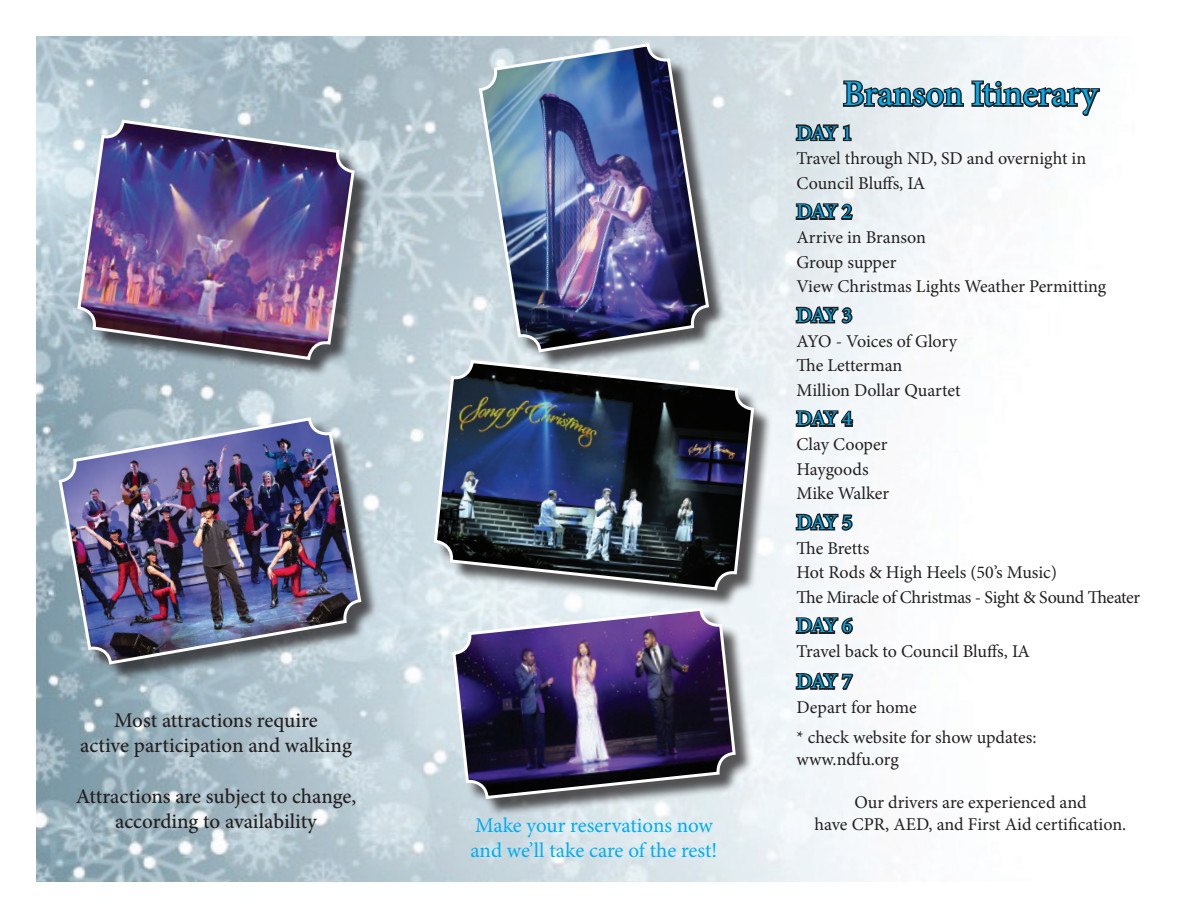
<style>
.page{position:relative;width:1188px;height:918px;background:#fff}
.page>*{position:absolute;margin:0;border:0;box-sizing:border-box;transform-origin:0 0}
.t1{font:36px "Minion Pro";color:#00aeef}
.t2{font:500 21px/25.2px "Minion Pro";color:#231f20;text-align:center}
.t3{font:21px/25.2px "Minion Pro";letter-spacing:-.01em;color:#00aeef}
.t4{font:18px/24.6px "Minion Pro";letter-spacing:-.005em;color:#231f20}
</style>
<div class="page">
<img style="left:36px;top:36px;width:1009px;height:846px">
<svg style="left:794px;top:78px;width:307px;height:65px"></svg>
<svg style="left:794px;top:189px;width:61px;height:32px"></svg>
<svg style="left:794px;top:293px;width:60px;height:33px"></svg>
<svg style="left:794px;top:396px;width:61px;height:32px"></svg>
<svg style="left:794px;top:500px;width:61px;height:32px"></svg>
<svg style="left:794px;top:603px;width:61px;height:33px"></svg>
<svg style="left:794px;top:659px;width:61px;height:33px"></svg>
<div style="left:482px;top:46px;width:245px;height:324px;background:#231f20;opacity:.75"></div>
<img style="left:477px;top:41px;width:234px;height:317px">
<div style="left:437px;top:363px;width:335px;height:246px;background:#231f20;opacity:.75"></div>
<img style="left:432px;top:358px;width:324px;height:240px">
<div style="left:80px;top:123px;width:293px;height:255px;background:#231f20;opacity:.75"></div>
<img style="left:76px;top:118px;width:280px;height:244px">
<div style="left:61px;top:420px;width:318px;height:263px;background:#231f20;opacity:.75"></div>
<img style="left:57px;top:416px;width:306px;height:267px">
<div style="left:455px;top:611px;width:299px;height:206px;background:#231f20;opacity:.75"></div>
<img style="left:451px;top:606px;width:286px;height:233px">
<p class="t2" style="left:80px;top:708px;width:273px">Most attractions require<br>active participation and walking</p>
<p class="t2" style="left:76px;top:783px;width:282px">Attractions are subject to change, according to availability</p>
<p class="t3" style="left:471px;top:812px;width:248px">Make your reservations now and we’ll take care of the rest!</p>
<h1 class="t1" style="left:843px;top:70px;width:256px">Branson Itinerary</h1>
<p class="t3" style="left:796px;top:120px;width:57px">DAY 1</p>
<p class="t4" style="left:796px;top:146px;width:291px">Travel through ND, SD and overnight in<br>Council Bluffs, IA</p>
<p class="t3" style="left:796px;top:199px;width:57px">DAY 2</p>
<p class="t4" style="left:796px;top:225px;width:311px">Arrive in Branson<br>Group supper<br>View Christmas Lights Weather Permitting</p>
<p class="t3" style="left:796px;top:303px;width:57px">DAY 3</p>
<p class="t4" style="left:796px;top:329px;width:166px">AYO - Voices of Glory<br>The Letterman<br>Million Dollar Quartet</p>
<p class="t3" style="left:796px;top:406px;width:57px">DAY 4</p>
<p class="t4" style="left:796px;top:432px;width:94px">Clay Cooper<br>Haygoods<br>Mike Walker</p>
<p class="t3" style="left:796px;top:510px;width:57px">DAY 5</p>
<p class="t4" style="left:796px;top:536px;width:345px">The Bretts<br>Hot Rods &amp; High Heels (50’s Music)<br>The Miracle of Christmas - Sight &amp; Sound Theater</p>
<p class="t3" style="left:796px;top:613px;width:57px">DAY 6</p>
<p class="t4" style="left:796px;top:639px;width:235px">Travel back to Council Bluffs, IA</p>
<p class="t3" style="left:796px;top:669px;width:57px">DAY 7</p>
<p class="t4" style="left:796px;top:692px;width:241px;line-height:30.6px">Depart for home<br>* check website for show updates:</p>
<p class="t4" style="left:796px;top:747px;width:104px">www.ndfu.org</p>
<p class="t4" style="left:815px;top:792px;width:313px;line-height:21.6px;text-align:center">Our drivers are experienced and<br>have CPR, AED, and First Aid certification.</p>
</div>
